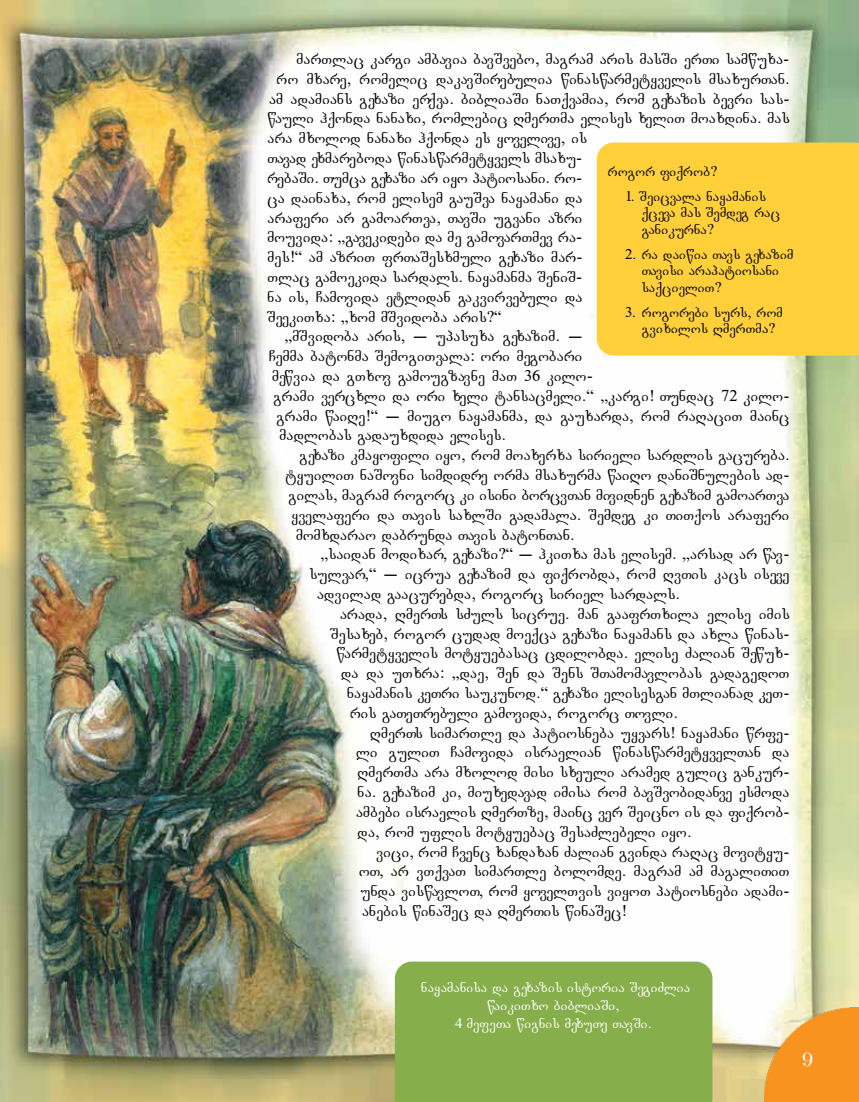
<style>
.page{position:relative;width:859px;height:1102px;background:#fff}
.page>*{position:absolute;margin:0;border:0;box-sizing:border-box;transform-origin:0 0}
.t1{font:21px "Geo Eka";color:#fff}
.t2{font:16.5px "Geo Liter Nusx Normal";color:#000}
.t3{font:15px/16.5px "Geo Liter Nusx Normal";color:#000}
.t4{font:15px/18px "Geo Liter Nusx Normal";color:#fff;text-align:center}
</style>
<div class="page">
<img style="left:0;top:0;width:859px;height:1101px">
<div style="left:395px;top:961px;width:317px;height:140px;background:#86ae4a"></div>
<div style="left:597px;top:142px;width:262px;height:213px;background:#ffd03a"></div>
<img style="left:764px;top:1007px;width:95px;height:94px">
<p class="t2" style="left:297px;top:50px;width:494px">MARTLAC KARGI AMBAVIA BAVSVEBO, MAGRAM ARIS MASSI ERTI SAMWUXA-</p>
<p class="t2" style="left:277px;top:69px;width:514px">RO MXARE, ROMELIC DAKAVSIREBULIA WINASWARMETYVELIS MSAXURTAN.</p>
<p class="t2" style="left:269px;top:89px;width:522px">AM ADAMIANS GEXAZI ERQVA. BIBLIASI NATQVAMIA, ROM GEXAZIS BEVRI SAS-</p>
<p class="t2" style="left:268px;top:109px;width:524px">WAULI HQONDA NANAXI, ROMLEBIC RMERTMA ELISES XELIT MOAXDINA. MAS</p>
<p class="t2" style="left:268px;top:129px;width:321px">ARA MXOLOD NANAXI HQONDA ES YOVELIVE, IS</p>
<p class="t2" style="left:268px;top:149px;width:316px">TAVAD EXMAREBODA WINASWARMETYVELS MSAXU-</p>
<p class="t2" style="left:268px;top:168px;width:317px">REBASI. TUMCA GEXAZI AR IYO PATIOSANI. RO-</p>
<p class="t2" style="left:268px;top:188px;width:316px">CA DAINAXA, ROM ELISEM GAUSVA NAYAMANI DA</p>
<p class="t2" style="left:268px;top:208px;width:317px">ARAFERI AR GAMOARTVA, TAVSI UGVANI AZRI</p>
<p class="t2" style="left:268px;top:228px;width:316px">MOUVIDA: `GAVEKIDEBI DA ME GAMOVARTMEV RA-</p>
<p class="t2" style="left:268px;top:248px;width:317px">MES!~ AM AZRIT FRTASESXMULI GEXAZI MAR-</p>
<p class="t2" style="left:268px;top:267px;width:316px">TLAC GAMOEKIDA SARDALS. NAYAMANMA SENIS-</p>
<p class="t2" style="left:268px;top:287px;width:316px">NA IS, CAMOVIDA ETLIDAN GAKVIRVEBULI DA</p>
<p class="t2" style="left:268px;top:307px;width:235px">SEEKITXA: `XOM MSVIDOBA ARIS?~</p>
<p class="t2" style="left:285px;top:327px;width:299px">`MSVIDOBA ARIS, _ UPASUXA GEXAZIM. _</p>
<p class="t2" style="left:269px;top:347px;width:315px">CEMMA BATONMA SEMOGITVALA: ORI MEGOBARI</p>
<p class="t2" style="left:272px;top:366px;width:322px">MEWVIA DA GTXOV GAMOUGZAVNE MAT 36 KILO-</p>
<p class="t2" style="left:274px;top:386px;width:518px">GRAMI VERCXLI DA ORI XELI TANSACMELI.~ `KARGI! TUNDAC 72 KILO-</p>
<p class="t2" style="left:277px;top:406px;width:515px">GRAMI WAIRE!~ _ MIUGO NAYAMANMA, DA GAUXARDA, ROM RARACIT MAINC</p>
<p class="t2" style="left:280px;top:426px;width:228px">MADLOBAS GADAUXDIDA ELISES.</p>
<p class="t2" style="left:300px;top:446px;width:492px">GEXAZI KMAYOFILI IYO, ROM MOAXERXA SIRIELI SARDLIS GACUREBA.</p>
<p class="t2" style="left:286px;top:465px;width:505px">TYUILIT NASOVNI SIMDIDRE ORMA MSAXURMA WAIRO DANISNULEBIS AD-</p>
<p class="t2" style="left:289px;top:485px;width:502px">GILAS, MAGRAM ROGORC KI ISINI BORCVTAN MIVIDNEN GEXAZIM GAMOARTVA</p>
<p class="t2" style="left:292px;top:505px;width:499px">YVELAFERI DA TAVIS SAXLSI GADAMALA. SEMDEG KI TITQOS ARAFERI</p>
<p class="t2" style="left:296px;top:525px;width:280px">MOMXDARAO DABRUNDA TAVIS BATONTAN.</p>
<p class="t2" style="left:321px;top:545px;width:471px">`SAIDAN MODIXAR, GEXAZI?~ _ HKITXA MAS ELISEM. `ARSAD AR WAV-</p>
<p class="t2" style="left:310px;top:564px;width:482px">SULVAR,~ _ ICRUA GEXAZIM DA FIQROBDA, ROM RVTIS KACS ISEVE</p>
<p class="t2" style="left:317px;top:584px;width:364px">ADVILAD GAACUREBDA, ROGORC SIRIEL SARDALS.</p>
<p class="t2" style="left:340px;top:604px;width:451px">ARADA, RMERTS SZULS SICRUE. MAN GAAFRTXILA ELISE IMIS</p>
<p class="t2" style="left:331px;top:624px;width:461px">SESAXEB, ROGOR CUDAD MOEQCA GEXAZI NAYAMANS DA AXLA WINAS-</p>
<p class="t2" style="left:337px;top:644px;width:455px">WARMETYVELIS MOTYUEBASAC CDILOBDA. ELISE ZALIAN SEWUX-</p>
<p class="t2" style="left:341px;top:663px;width:450px">DA DA UTXRA: `DAE, SEN DA SENS STAMOMAVLOBAS GADAGEDOT</p>
<p class="t2" style="left:347px;top:683px;width:444px">NAYAMANIS KETRI SAUKUNOD.~ GEXAZI ELISESGAN MTLIANAD KET-</p>
<p class="t2" style="left:350px;top:703px;width:329px">RIS GATETREBULI GAMOVIDA, ROGORC TOVLI.</p>
<p class="t2" style="left:370px;top:723px;width:421px">RMERTS SIMARTLE DA PATIOSNEBA UYVARS! NAYAMANI WRFE-</p>
<p class="t2" style="left:356px;top:743px;width:435px">LI GULIT CAMOVIDA ISRAELIAN WINASWARMETYVELTAN DA</p>
<p class="t2" style="left:358px;top:762px;width:433px">RMERTMA ARA MXOLOD MISI SXEULI ARAMED GULIC GANKUR-</p>
<p class="t2" style="left:358px;top:782px;width:433px">NA. GEXAZIM KI, MIUXEDAVAD IMISA ROM BAVSVOBIDANVE ESMODA</p>
<p class="t2" style="left:356px;top:802px;width:435px">AMBEBI ISRAELIS RMERTZE, MAINC VER SEICNO IS DA FIQROB-</p>
<p class="t2" style="left:358px;top:822px;width:335px">DA, ROM UFLIS MOTYUEBAC SESAZLEBELI IYO.</p>
<p class="t2" style="left:376px;top:842px;width:415px">VICI, ROM CVENC XANDAXAN ZALIAN GVINDA RARAC MOVITYU-</p>
<p class="t2" style="left:359px;top:861px;width:432px">OT, AR VTQVAT SIMARTLE BOLOMDE. MAGRAM AM MAGALITIT</p>
<p class="t2" style="left:361px;top:881px;width:430px">UNDA VISWAVLOT, ROM YOVELTVIS VIYOT PATIOSNEBI ADAMI-</p>
<p class="t2" style="left:362px;top:901px;width:266px">ANEBIS WINASEC DA RMERTIS WINASEC!</p>
<p class="t3" style="left:608px;top:163px;width:110px">ROGOR FIQROB?</p>
<p class="t3" style="left:642px;top:188px;width:140px;text-indent:-17px">1. SEICVALA NAYAMANIS<br>QCEVA MAS SEMDEG RAC<br>GANIKURNA?</p>
<p class="t3" style="left:642px;top:246px;width:153px;text-indent:-17px">2. RA DAIWIA TAVS GEXAZIM<br>TAVISI ARAPATIOSANI<br>SAQCIELIT?</p>
<p class="t3" style="left:625px;top:304px;width:160px;text-align:center">3. ROGOREBI SURS, ROM<br>GVIXILOS RMERTMA?</p>
<p class="t4" style="left:422px;top:978px;width:271px">NAYAMANISA DA GEXAZIS ISTORIA SEGIZLIA<br>WAIKITXO BIBLIASI,<br>4 MEFETA WIGNIS MEXUTE TAVSI.</p>
<p class="t1" style="left:800px;top:1047px;width:13px">9</p>
</div>
